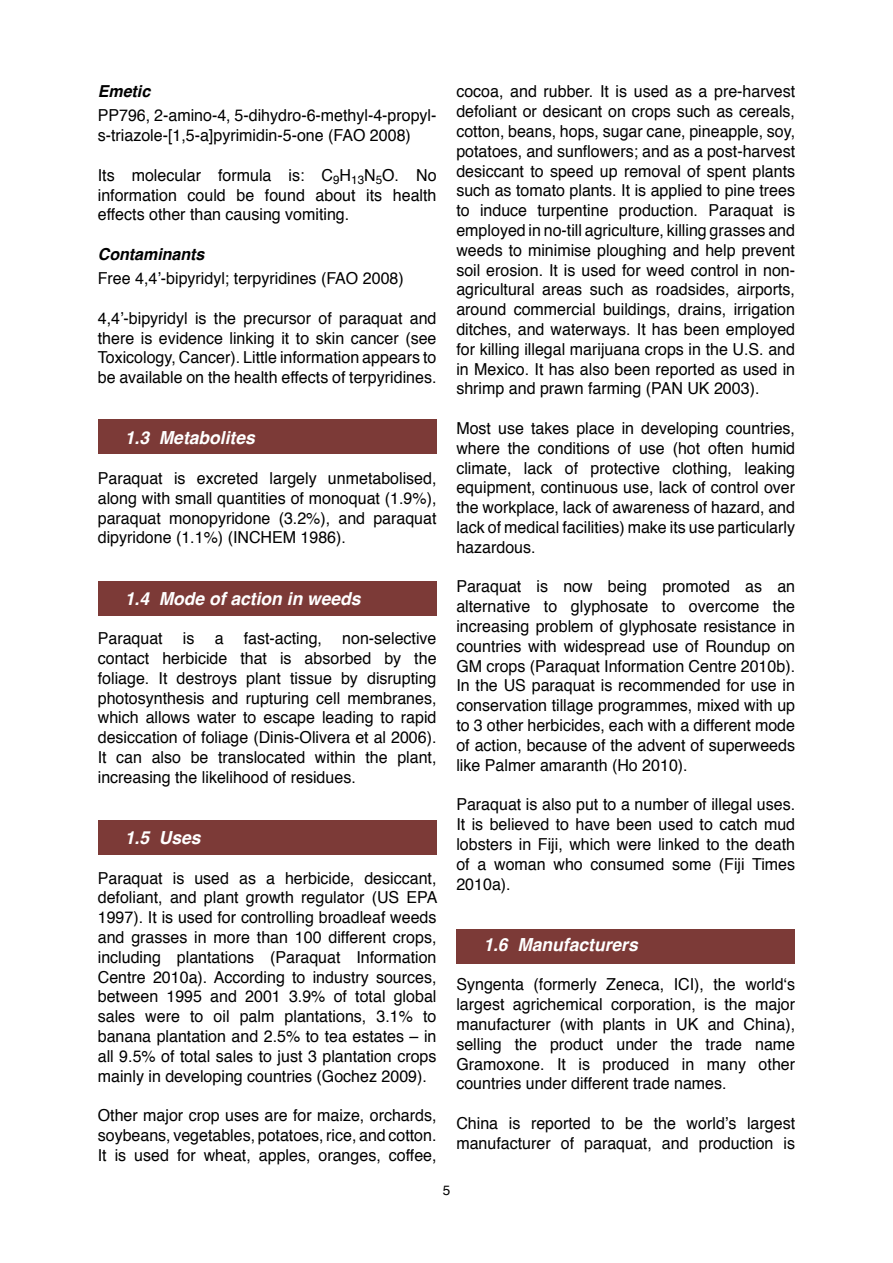
<style>
.page{position:relative;width:893px;height:1263px;background:#fff}
.page>*{position:absolute;margin:0;border:0;box-sizing:border-box;transform-origin:0 0}
.t1{font:italic 700 18px "Helvetica";color:#fff}
.t2{font:16.5px/19.8px "Helvetica";color:#000;text-align:justify}
.t3{font:italic 700 16.5px "Helvetica";color:#000}
.t4{font:13.5px "Helvetica";color:#000}
</style>
<div class="page">
<div style="left:456px;top:930px;width:339px;height:34px;background:#7c3a37"></div>
<div style="left:98px;top:820px;width:339px;height:35px;background:#7c3a37"></div>
<div style="left:98px;top:581px;width:339px;height:35px;background:#7c3a37"></div>
<div style="left:98px;top:420px;width:339px;height:34px;background:#7c3a37"></div>
<p class="t3" style="left:98px;top:78px;width:54px">Emetic</p>
<p class="t2" style="left:98px;top:106px;width:340px">PP796, 2-amino-4, 5-dihydro-6-methyl-4-propyl&shy;s-triazole-[1,5-a]pyrimidin-5-one (FAO 2008)</p>
<p class="t2" style="left:98px;top:166px;width:340px">Its molecular formula is: C<sub>9</sub>H<sub>13</sub>N<sub>5</sub>O. No information could be found about its health effects other than causing vomiting.</p>
<p class="t3" style="left:98px;top:241px;width:108px">Contaminants</p>
<p class="t2" style="left:98px;top:269px;width:307px">Free 4,4’-bipyridyl; terpyridines (FAO 2008)</p>
<p class="t2" style="left:98px;top:309px;width:340px">4,4’-bipyridyl is the precursor of paraquat and there is evidence linking it to skin cancer (see Toxicology, Cancer). Little information appears to be available on the health effects of terpyridines.</p>
<p class="t1" style="left:125px;top:423px;width:132px">1.3 Metabolites</p>
<p class="t2" style="left:98px;top:469px;width:340px">Paraquat is excreted largely unmetabolised, along with small quantities of monoquat (1.9%), paraquat monopyridone (3.2%), and paraquat dipyridone (1.1%) (INCHEM 1986).</p>
<p class="t1" style="left:125px;top:583px;width:237px">1.4 Mode of action in weeds</p>
<p class="t2" style="left:98px;top:629px;width:340px">Paraquat is a fast-acting, non-selective contact herbicide that is absorbed by the foliage. It destroys plant tissue by disrupting photosynthesis and rupturing cell membranes, which allows water to escape leading to rapid desiccation of foliage (Dinis-Olivera et al 2006).<br>It can also be translocated within the plant, increasing the likelihood of residues.</p>
<p class="t1" style="left:125px;top:823px;width:77px">1.5 Uses</p>
<p class="t2" style="left:98px;top:868px;width:341px">Paraquat is used as a herbicide, desiccant, defoliant, and plant growth regulator (US EPA 1997). It is used for controlling broadleaf weeds and grasses in more than 100 different crops, including plantations (Paraquat Information Centre 2010a). According to industry sources, between 1995 and 2001 3.9% of total global sales were to oil palm plantations, 3.1% to banana plantation and 2.5% to tea estates – in all 9.5% of total sales to just 3 plantation crops mainly in developing countries (Gochez 2009).</p>
<p class="t2" style="left:98px;top:1106px;width:340px">Other major crop uses are for maize, orchards, soybeans, vegetables, potatoes, rice, and cotton.<br>It is used for wheat, apples, oranges, coffee,</p>
<p class="t2" style="left:456px;top:82px;width:340px">cocoa, and rubber. It is used as a pre-harvest defoliant or desicant on crops such as cereals, cotton, beans, hops, sugar cane, pineapple, soy, potatoes, and sunflowers; and as a post-harvest desiccant to speed up removal of spent plants such as tomato plants. It is applied to pine trees to induce turpentine production. Paraquat is employed in no-till agriculture, killing grasses and weeds to minimise ploughing and help prevent soil erosion. It is used for weed control in non&shy;agricultural areas such as roadsides, airports, around commercial buildings, drains, irrigation ditches, and waterways. It has been employed for killing illegal marijuana crops in the U.S. and in Mexico. It has also been reported as used in shrimp and prawn farming (PAN UK 2003).</p>
<p class="t2" style="left:456px;top:419px;width:340px">Most use takes place in developing countries, where the conditions of use (hot often humid climate, lack of protective clothing, leaking equipment, continuous use, lack of control over the workplace, lack of awareness of hazard, and lack of medical facilities) make its use particularly hazardous.</p>
<p class="t2" style="left:456px;top:577px;width:340px">Paraquat is now being promoted as an alternative to glyphosate to overcome the increasing problem of glyphosate resistance in countries with widespread use of Roundup on GM crops (Paraquat Information Centre 2010b).<br>In the US paraquat is recommended for use in conservation tillage programmes, mixed with up to 3 other herbicides, each with a different mode of action, because of the advent of superweeds like Palmer amaranth (Ho 2010).</p>
<p class="t2" style="left:456px;top:795px;width:340px">Paraquat is also put to a number of illegal uses.<br>It is believed to have been used to catch mud lobsters in Fiji, which were linked to the death of a woman who consumed some (Fiji Times 2010a).</p>
<p class="t1" style="left:483px;top:929px;width:156px">1.6 Manufacturers</p>
<p class="t2" style="left:456px;top:975px;width:340px">Syngenta (formerly Zeneca, ICI), the world‘s largest agrichemical corporation, is the major manufacturer (with plants in UK and China), selling the product under the trade name Gramoxone. It is produced in many other countries under different trade names.</p>
<p class="t2" style="left:456px;top:1114px;width:340px">China is reported to be the world’s largest manufacturer of paraquat, and production is</p>
<p class="t4" style="left:443px;top:1180px;width:9px">5</p>
</div>
